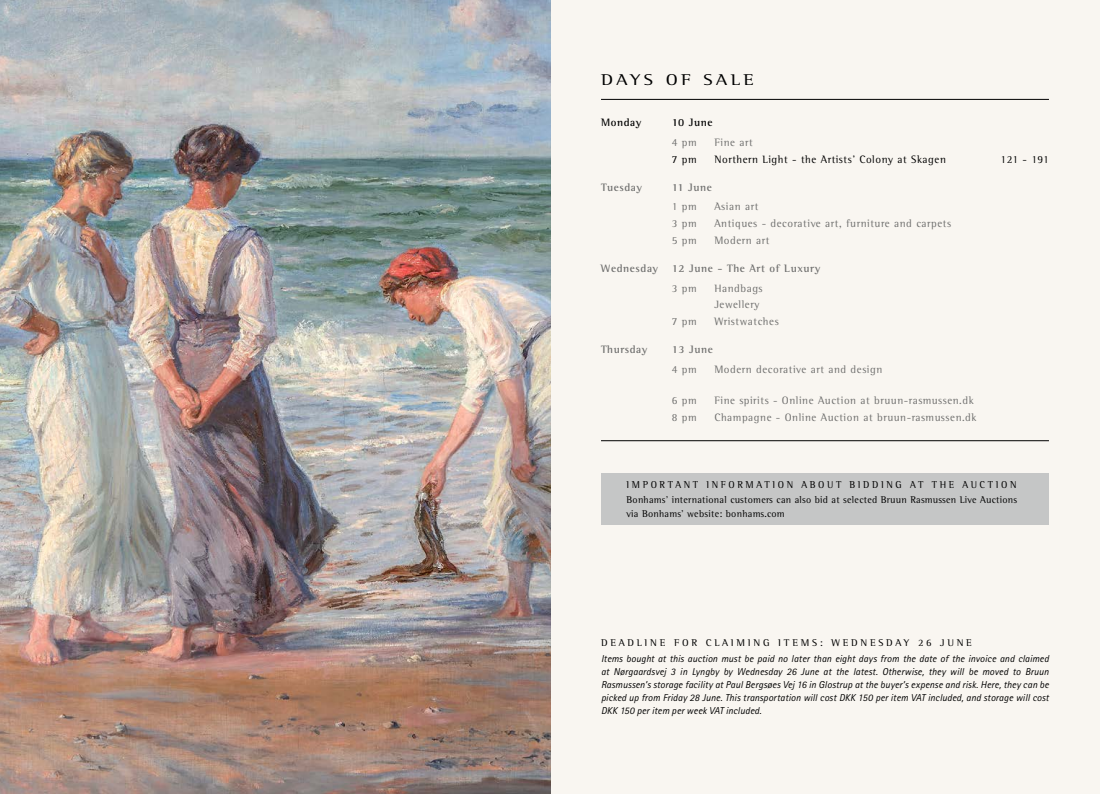
<style>
.page{position:relative;width:1100px;height:794px;background:#f9f6f1}
.page>*{position:absolute;margin:0;border:0;box-sizing:border-box;transform-origin:0 0}
.t1{font:16px "Rotis Semi Serif Pro";letter-spacing:.18em;color:#000;scale:1.2 1}
.t2{font:11px/16.8px "Rotis Semi Serif Pro";letter-spacing:.05em;color:#6f6f6e}
.t3{font:700 11px "Rotis Semi Serif Pro";letter-spacing:.05em;color:#6f6f6e}
.t4{font:11px "Rotis Semi Serif Pro";letter-spacing:.05em;color:#000}
.t5{font:700 11px "Rotis Semi Serif Pro";letter-spacing:.05em;color:#000}
.t6{font:10.2px "Rotis Semi Serif Pro";letter-spacing:.26em;color:#000}
.t7{font:italic 10px/13px "Rotis Sans Serif Pro";letter-spacing:.01em;color:#000;text-align:justify}
.t8{font:10px/13px "Rotis Semi Serif Pro";letter-spacing:.025em;color:#000}
.t9{font:10px "Rotis Semi Serif Pro";letter-spacing:.26em;color:#000;scale:1.05 1}
</style>
<div class="page">
<div style="left:601px;top:473px;width:448px;height:51px;background:#c5c6c6"></div>
<hr style="left:601px;top:99px;width:448px;height:1px;background:#000">
<hr style="left:601px;top:440px;width:448px;height:1px;background:#000">
<img style="left:0;top:0;width:550px;height:794px">
<h1 class="t1" style="left:601px;top:70px;width:129px">DAYS OF SALE</h1>
<p class="t5" style="left:601px;top:116px;width:42px">Monday</p>
<p class="t5" style="left:672px;top:116px;width:42px">10 June</p>
<p class="t2" style="left:672px;top:134px;width:26px">4 pm</p>
<p class="t2" style="left:714px;top:134px;width:40px">Fine art</p>
<p class="t4" style="left:672px;top:152px;width:26px">7 pm</p>
<p class="t4" style="left:714px;top:152px;width:233px">Northern Light - the Artists’ Colony at Skagen</p>
<p class="t4" style="left:1000px;top:152px;width:50px">121 - 191</p>
<p class="t3" style="left:601px;top:180px;width:43px">Tuesday</p>
<p class="t3" style="left:672px;top:180px;width:41px">11 June</p>
<p class="t2" style="left:672px;top:198px;width:26px">1 pm</p>
<p class="t2" style="left:714px;top:198px;width:45px">Asian art</p>
<p class="t2" style="left:672px;top:215px;width:26px">3 pm</p>
<p class="t2" style="left:714px;top:215px;width:238px">Antiques - decorative art, furniture and carpets</p>
<p class="t2" style="left:672px;top:232px;width:26px">5 pm</p>
<p class="t2" style="left:714px;top:232px;width:57px">Modern art</p>
<p class="t3" style="left:601px;top:261px;width:221px">Wednesday 12 June - The Art of Luxury</p>
<p class="t2" style="left:672px;top:279px;width:26px">3 pm</p>
<p class="t2" style="left:714px;top:279px;width:50px">Handbags<br>Jewellery</p>
<p class="t2" style="left:672px;top:313px;width:26px">7 pm</p>
<p class="t2" style="left:714px;top:313px;width:66px">Wristwatches</p>
<p class="t3" style="left:601px;top:343px;width:48px">Thursday</p>
<p class="t3" style="left:672px;top:343px;width:43px">13 June</p>
<p class="t2" style="left:672px;top:361px;width:26px">4 pm</p>
<p class="t2" style="left:714px;top:361px;width:169px">Modern decorative art and design</p>
<p class="t2" style="left:672px;top:392px;width:26px">6 pm</p>
<p class="t2" style="left:714px;top:392px;width:261px">Fine spirits - Online Auction at bruun-rasmussen.dk</p>
<p class="t2" style="left:672px;top:408px;width:26px">8 pm</p>
<p class="t2" style="left:714px;top:408px;width:264px">Champagne - Online Auction at bruun-rasmussen.dk</p>
<p class="t6" style="left:626px;top:478px;width:391px">IMPORTANT INFORMATION ABOUT BIDDING AT THE AUCTION</p>
<p class="t8" style="left:626px;top:493px;width:392px">Bonhams’ international customers can also bid at selected Bruun Rasmussen Live Auctions via Bonhams’ website: bonhams.com</p>
<p class="t9" style="left:601px;top:637px;width:355px">DEADLINE FOR CLAIMING ITEMS: WEDNESDAY 26 JUNE</p>
<p class="t7" style="left:601px;top:652px;width:449px">Items bought at this auction must be paid no later than eight days from the date of the invoice and claimed at Nørgaardsvej 3 in Lyngby by Wednesday 26 June at the latest. Otherwise, they will be moved to Bruun Rasmussen’s storage facility at Paul Bergsøes Vej 16 in Glostrup at the buyer’s expense and risk. Here, they can be picked up from Friday 28 June. This transportation will cost DKK 150 per item VAT included, and storage will cost DKK 150 per item per week VAT included.</p>
</div>
